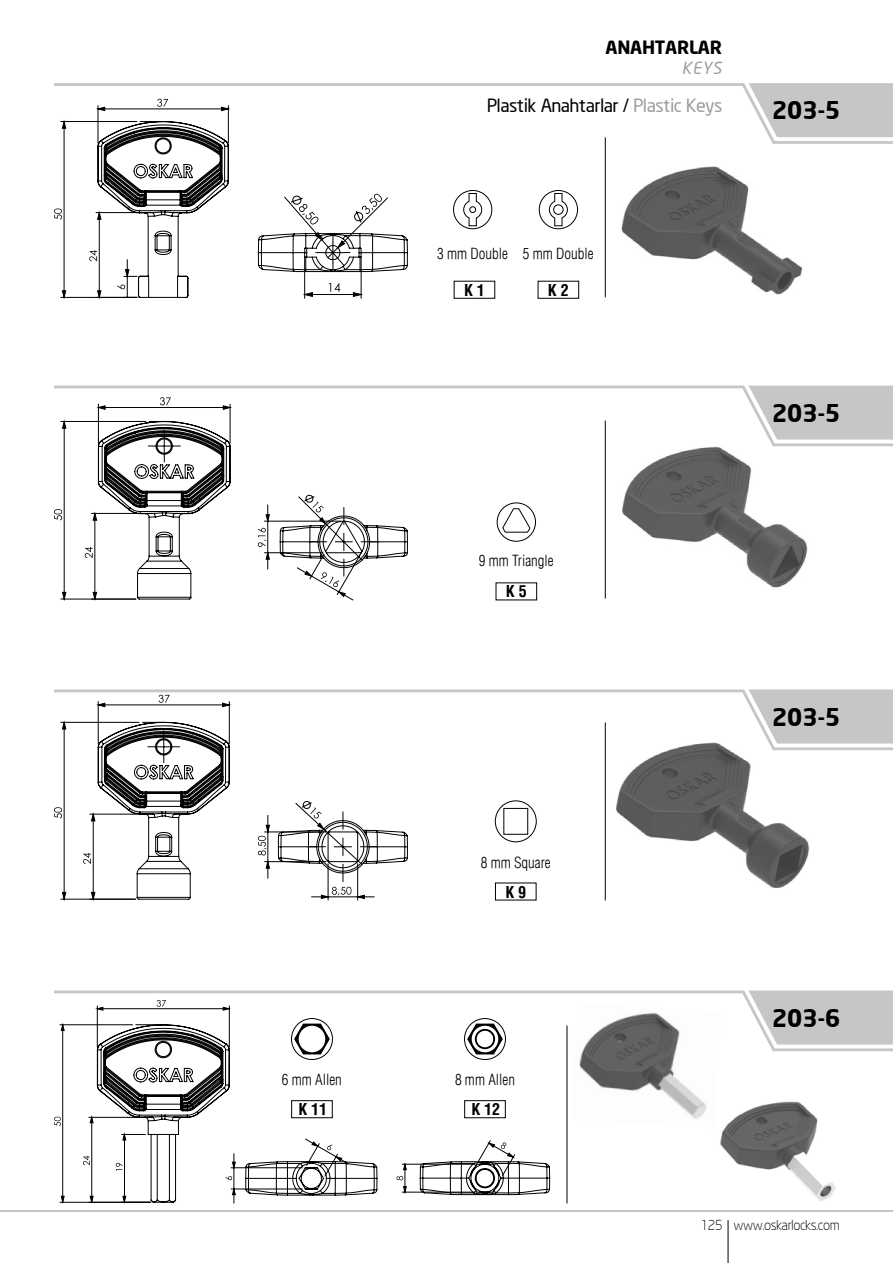
<style>
.page{position:relative;width:893px;height:1263px;background:#fff}
.page>*{position:absolute;margin:0;border:0;box-sizing:border-box;transform-origin:0 0}
.t1{font:700 24px "Neo Sans";color:#000}
.t2{font:18px "Neo Sans";color:#000}
.t3{font:700 18px "Neo Sans";color:#000}
.t4{font:italic 16.5px "Neo Sans";color:#9d9d9c}
.t5{font:700 condensed 16.05px "Helvetica";color:#000}
.t6{font:300 condensed 15px "Helvetica";color:#000}
.t7{font:300 13.5px "Neo Sans";color:#000}
.s1{color:#9d9d9c}
</style>
<div class="page">
<hr style="left:0;top:1210px;width:893px;height:2px;background:#c6c6c6">
<hr style="left:728px;top:1220px;width:1px;height:43px;background:#000">
<hr style="left:605px;top:137px;width:1px;height:160px;background:#000">
<hr style="left:61px;top:297px;width:76px;height:1px;background:#000">
<svg style="left:54px;top:144px;width:12px;height:154px"></svg>
<svg style="left:89px;top:144px;width:140px;height:154px"></svg>
<svg style="left:257px;top:194px;width:151px;height:105px"></svg>
<svg style="left:538px;top:190px;width:40px;height:39px"></svg>
<div style="left:538px;top:281px;width:41px;height:18px;border:1px solid #000"></div>
<svg style="left:453px;top:190px;width:40px;height:39px"></svg>
<div style="left:454px;top:281px;width:41px;height:18px;border:1px solid #000"></div>
<svg style="left:54px;top:83px;width:839px;height:61px"></svg>
<svg style="left:737px;top:83px;width:156px;height:60px"></svg>
<img style="left:621px;top:166px;width:182px;height:129px">
<img style="left:622px;top:446px;width:187px;height:142px">
<hr style="left:605px;top:421px;width:1px;height:177px;background:#000">
<svg style="left:54px;top:446px;width:177px;height:154px"></svg>
<svg style="left:258px;top:495px;width:150px;height:106px"></svg>
<svg style="left:496px;top:502px;width:40px;height:40px"></svg>
<svg style="left:54px;top:386px;width:839px;height:60px"></svg>
<svg style="left:737px;top:385px;width:156px;height:60px"></svg>
<img style="left:616px;top:750px;width:200px;height:138px">
<hr style="left:605px;top:722px;width:1px;height:178px;background:#000">
<svg style="left:258px;top:801px;width:150px;height:100px"></svg>
<svg style="left:54px;top:750px;width:176px;height:150px"></svg>
<svg style="left:494px;top:800px;width:43px;height:43px"></svg>
<svg style="left:54px;top:689px;width:839px;height:61px"></svg>
<svg style="left:737px;top:689px;width:156px;height:60px"></svg>
<img style="left:579px;top:1051px;width:128px;height:68px">
<hr style="left:567px;top:1025px;width:1px;height:178px;background:#000">
<svg style="left:54px;top:1051px;width:324px;height:153px"></svg>
<div style="left:297px;top:1024px;width:30px;height:30px;border:2px solid #000;border-radius:50%"></div>
<div style="left:464px;top:1100px;width:42px;height:18px;border:1px solid #000"></div>
<svg style="left:54px;top:990px;width:839px;height:61px"></svg>
<svg style="left:737px;top:990px;width:156px;height:60px"></svg>
<svg style="left:396px;top:1140px;width:154px;height:56px"></svg>
<img style="left:720px;top:1101px;width:116px;height:100px">
<div style="left:464px;top:1018px;width:42px;height:42px;border:1px solid #000;border-radius:50%"></div>
<svg style="left:466px;top:1022px;width:38px;height:34px"></svg>
<p class="t6" style="left:282px;top:1071px;width:61px">6 mm Allen</p>
<p class="t5" style="left:298px;top:1099px;width:30px">K 11</p>
<p class="t3" style="left:605px;top:36px;width:118px">ANAHTARLAR</p>
<p class="t4" style="left:682px;top:58px;width:42px">KEYS</p>
<p class="t2" style="left:487px;top:94px;width:236px">Plastik Anahtarlar / <span class="s1">Plastic Keys</span></p>
<h1 class="t1" style="left:772px;top:95px;width:70px">203-5</h1>
<p class="t6" style="left:437px;top:245px;width:72px">3 mm Double</p>
<p class="t5" style="left:464px;top:280px;width:22px">K 1</p>
<p class="t6" style="left:523px;top:245px;width:72px">5 mm Double</p>
<p class="t5" style="left:548px;top:280px;width:22px">K 2</p>
<p class="t6" style="left:479px;top:552px;width:76px">9 mm Triangle</p>
<p class="t5" style="left:506px;top:582px;width:22px">K 5</p>
<p class="t6" style="left:481px;top:853px;width:71px">8 mm Square</p>
<p class="t5" style="left:505px;top:882px;width:22px">K 9</p>
<p class="t6" style="left:455px;top:1071px;width:61px">8 mm Allen</p>
<p class="t5" style="left:471px;top:1099px;width:30px">K 12</p>
<h1 class="t1" style="left:772px;top:397px;width:70px">203-5</h1>
<h1 class="t1" style="left:772px;top:701px;width:70px">203-5</h1>
<h1 class="t1" style="left:772px;top:1002px;width:70px">203-6</h1>
<p class="t7" style="left:700px;top:1217px;width:140px">125 www.oskarlocks.com</p>
</div>
